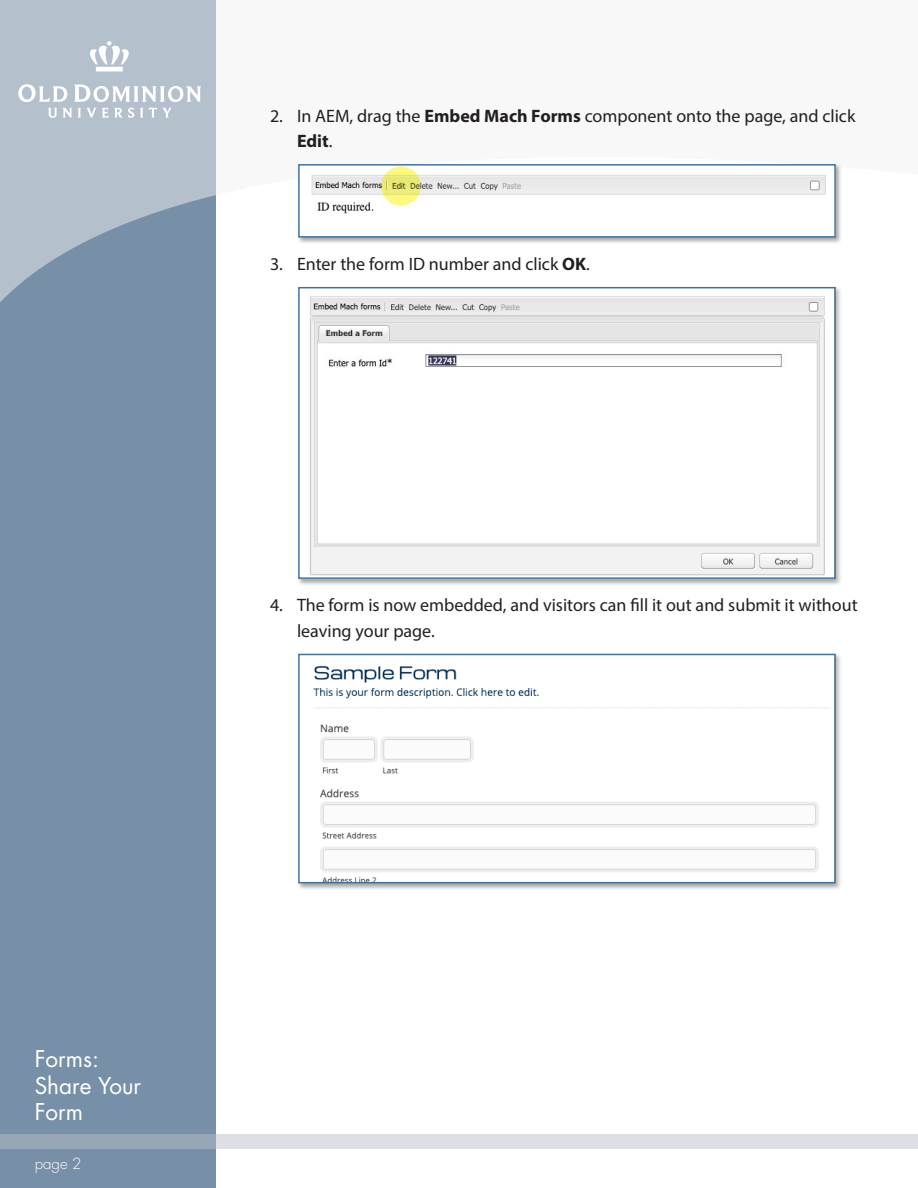
<style>
.page{position:relative;width:918px;height:1188px;background:#fff}
.page>*{position:absolute;margin:0;border:0;box-sizing:border-box;transform-origin:0 0}
.t1{font:22.5px/26.7px "Futura Std";color:#fff}
.body_copy{font:18px/25.5px "Myriad Pro";color:#231f20}
.t2{font:300 15px "Futura Std";color:#fff}
.s1{font-weight:700}
</style>
<div class="page">
<div style="left:0;top:0;width:216px;height:1188px;background:#7890a7"></div>
<svg style="left:0;top:0;width:216px;height:302px;fill:#b5c0cd"></svg>
<svg style="left:0;top:1134px;width:918px;height:14px;background:#ccd1d8"></svg>
<svg style="left:88px;top:41px;width:42px;height:31px"></svg>
<svg style="left:18px;top:84px;width:49px;height:18px"></svg>
<svg style="left:73px;top:85px;width:128px;height:17px;background:#d3d9e1"></svg>
<svg style="left:48px;top:108px;width:24px;height:10px"></svg>
<svg style="left:78px;top:108px;width:56px;height:10px"></svg>
<svg style="left:140px;top:108px;width:3px;height:10px"></svg>
<svg style="left:149px;top:108px;width:23px;height:10px"></svg>
<div style="left:297px;top:163px;width:545px;height:81px;background:#231f20;opacity:.4"></div>
<img style="left:301px;top:167px;width:532px;height:68px">
<div style="left:298px;top:164px;width:538px;height:74px;border:2px solid #41729e"></div>
<div style="left:297px;top:286px;width:545px;height:300px;background:#231f20;opacity:.4"></div>
<img style="left:301px;top:290px;width:532px;height:286px">
<div style="left:298px;top:287px;width:538px;height:292px;border:2px solid #41729e"></div>
<div style="left:297px;top:653px;width:545px;height:238px;background:#231f20;opacity:.4"></div>
<img style="left:301px;top:657px;width:532px;height:223px">
<div style="left:298px;top:654px;width:538px;height:229px;border:2px solid #41729e"></div>
<svg style="left:381px;top:166px;width:40px;height:40px"></svg>
<p class="body_copy" style="left:297px;top:102px;width:560px;text-indent:-27px">2. In AEM, drag the <span class="s1">Embed Mach Forms</span> component onto the page, and click<br><span class="s1">Edit</span>.</p>
<p class="body_copy" style="left:270px;top:251px;width:321px">3. Enter the form ID number and click <span class="s1">OK</span>.</p>
<p class="body_copy" style="left:297px;top:592px;width:562px;text-indent:-27px">4. The form is now embedded, and visitors can fill it out and submit it without leaving your page.</p>
<p class="t1" style="left:35px;top:1046px;width:108px">Forms:<br>Share Your<br>Form</p>
<p class="t2" style="left:35px;top:1155px;width:48px">page 2</p>
</div>
